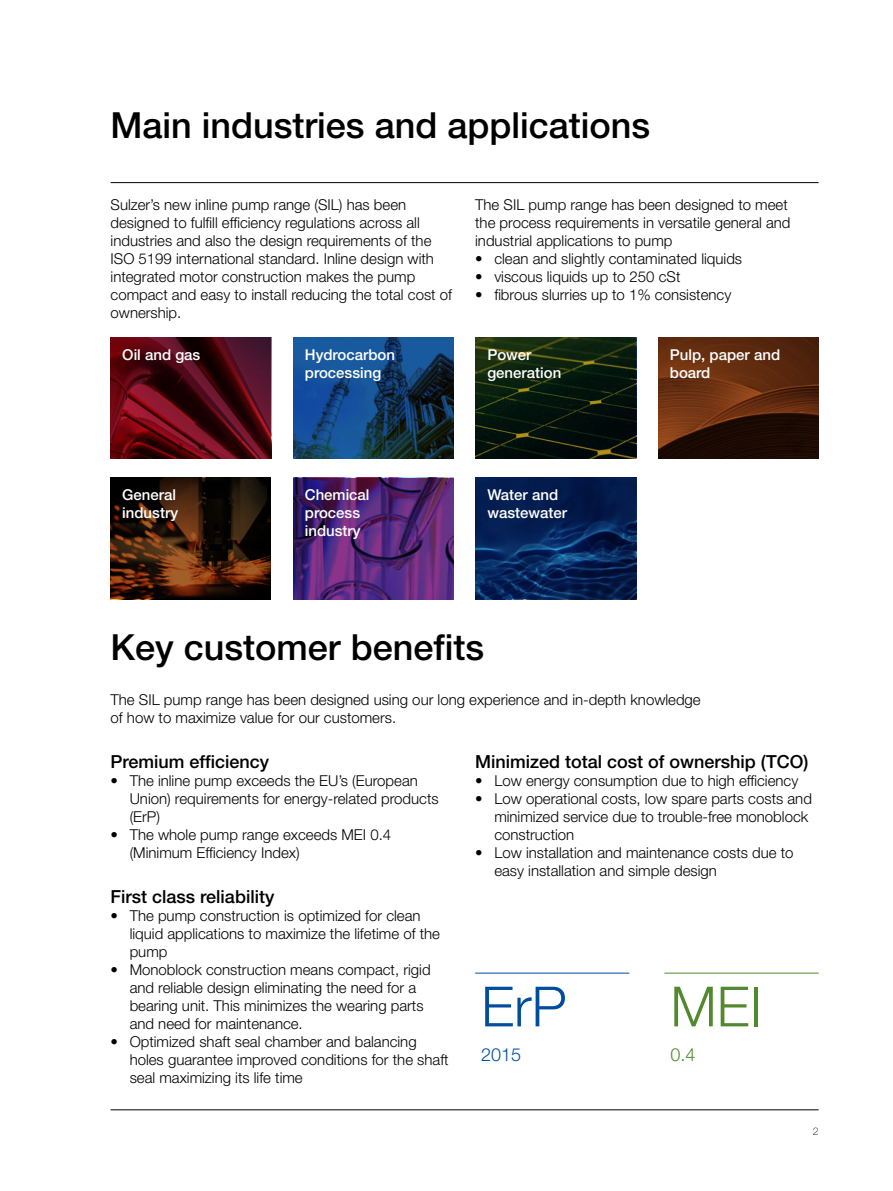
<style>
.page{position:relative;width:893px;height:1191px;background:#fff}
.page>*{position:absolute;margin:0;border:0;box-sizing:border-box;transform-origin:0 0}
.t1{font:300 55.5px "Helvetica Neue LT Pro";color:#004d9d}
.t2{font:300 55.5px "Helvetica Neue LT Pro";color:#53892e}
.t3{font:500 36px "Helvetica Neue LT Pro";color:#000}
.Subtitle{font:500 18px "Helvetica Neue LT Pro";color:#000}
.t4{font:300 18px "Helvetica Neue LT Pro";color:#004d9d}
.t5{font:300 18px "Helvetica Neue LT Pro";color:#53892e}
.Body_text{font:300 15px/18px "Helvetica Neue LT Pro";color:#000}
.t6{font:500 15px/18px "Helvetica Neue LT Pro";color:#fff}
.t7{font:100 10.5px "Helvetica Neue LT Pro";color:#000}
</style>
<div class="page">
<hr style="left:111px;top:182px;width:708px;height:1px;background:#000">
<hr style="left:111px;top:1109px;width:708px;height:1px;background:#000">
<svg style="left:293px;top:337px;width:160px;height:122px;background:#144271"></svg>
<svg style="left:293px;top:477px;width:160px;height:122px;background:#532573"></svg>
<svg style="left:111px;top:337px;width:160px;height:122px;background:#520915"></svg>
<svg style="left:111px;top:477px;width:160px;height:122px;background:#351a0a"></svg>
<svg style="left:476px;top:337px;width:160px;height:122px;background:#0f1e0d"></svg>
<svg style="left:658px;top:337px;width:161px;height:122px;background:#50240c"></svg>
<svg style="left:476px;top:477px;width:160px;height:122px;background:#062255"></svg>
<hr style="left:475px;top:972px;width:154px;height:1px;background:#004d9d">
<hr style="left:664px;top:972px;width:155px;height:1px;background:#53892e">
<p class="t3" style="left:111px;top:103px;width:541px">Main industries and applications</p>
<p class="Body_text" style="left:111px;top:195px;width:343px">Sulzer’s new inline pump range (SIL) has been designed to fulfill efficiency regulations across all industries and also the design requirements of the ISO 5199 international standard. Inline design with integrated motor construction makes the pump compact and easy to install reducing the total cost of ownership.</p>
<p class="Body_text" style="left:475px;top:195px;width:317px">The SIL pump range has been designed to meet the process requirements in versatile general and industrial applications to pump</p>
<p class="Body_text" style="left:475px;top:249px;width:268px">• clean and slightly contaminated liquids</p>
<p class="Body_text" style="left:475px;top:267px;width:207px">• viscous liquids up to 250 cSt</p>
<p class="Body_text" style="left:475px;top:285px;width:258px">• fibrous slurries up to 1% consistency</p>
<p class="t6" style="left:122px;top:345px;width:80px">Oil and gas</p>
<p class="t6" style="left:305px;top:345px;width:92px">Hydrocarbon processing</p>
<p class="t6" style="left:487px;top:345px;width:75px">Power generation</p>
<p class="t6" style="left:670px;top:345px;width:112px">Pulp, paper and board</p>
<p class="t6" style="left:122px;top:485px;width:57px">General industry</p>
<p class="t6" style="left:305px;top:485px;width:66px">Chemical process industry</p>
<p class="t6" style="left:487px;top:485px;width:81px">Water and wastewater</p>
<p class="t3" style="left:111px;top:625px;width:375px">Key customer benefits</p>
<p class="Body_text" style="left:111px;top:690px;width:592px">The SIL pump range has been designed using our long experience and in-depth knowledge of how to maximize value for our customers.</p>
<p class="Subtitle" style="left:475px;top:750px;width:335px">Minimized total cost of ownership (TCO)</p>
<p class="Body_text" style="left:475px;top:771px;width:325px">• Low energy consumption due to high efficiency</p>
<p class="Body_text" style="left:494px;top:789px;width:319px;text-indent:-19px">• Low operational costs, low spare parts costs and minimized service due to trouble-free monoblock construction</p>
<p class="Body_text" style="left:494px;top:843px;width:301px;text-indent:-19px">• Low installation and maintenance costs due to easy installation and simple design</p>
<p class="Subtitle" style="left:111px;top:750px;width:160px">Premium efficiency</p>
<p class="Body_text" style="left:130px;top:771px;width:310px;text-indent:-19px">• The inline pump exceeds the EU’s (European<br>Union) requirements for energy-related products (ErP)</p>
<p class="Body_text" style="left:130px;top:825px;width:263px;text-indent:-19px">• The whole pump range exceeds MEI 0.4 (Minimum Efficiency Index)</p>
<p class="Subtitle" style="left:111px;top:885px;width:165px">First class reliability</p>
<p class="Body_text" style="left:130px;top:906px;width:312px;text-indent:-19px">• The pump construction is optimized for clean liquid applications to maximize the lifetime of the pump</p>
<p class="Body_text" style="left:130px;top:960px;width:302px;text-indent:-19px">• Monoblock construction means compact, rigid and reliable design eliminating the need for a bearing unit. This minimizes the wearing parts and need for maintenance.</p>
<p class="Body_text" style="left:130px;top:1032px;width:320px;text-indent:-19px">• Optimized shaft seal chamber and balancing holes guarantee improved conditions for the shaft seal maximizing its life time</p>
<p class="t1" style="left:481px;top:972px;width:87px">ErP</p>
<p class="t4" style="left:481px;top:1043px;width:42px">2015</p>
<p class="t2" style="left:670px;top:972px;width:93px">MEI</p>
<p class="t5" style="left:670px;top:1043px;width:27px">0.4</p>
<p class="t7" style="left:813px;top:1124px;width:7px">2</p>
</div>
